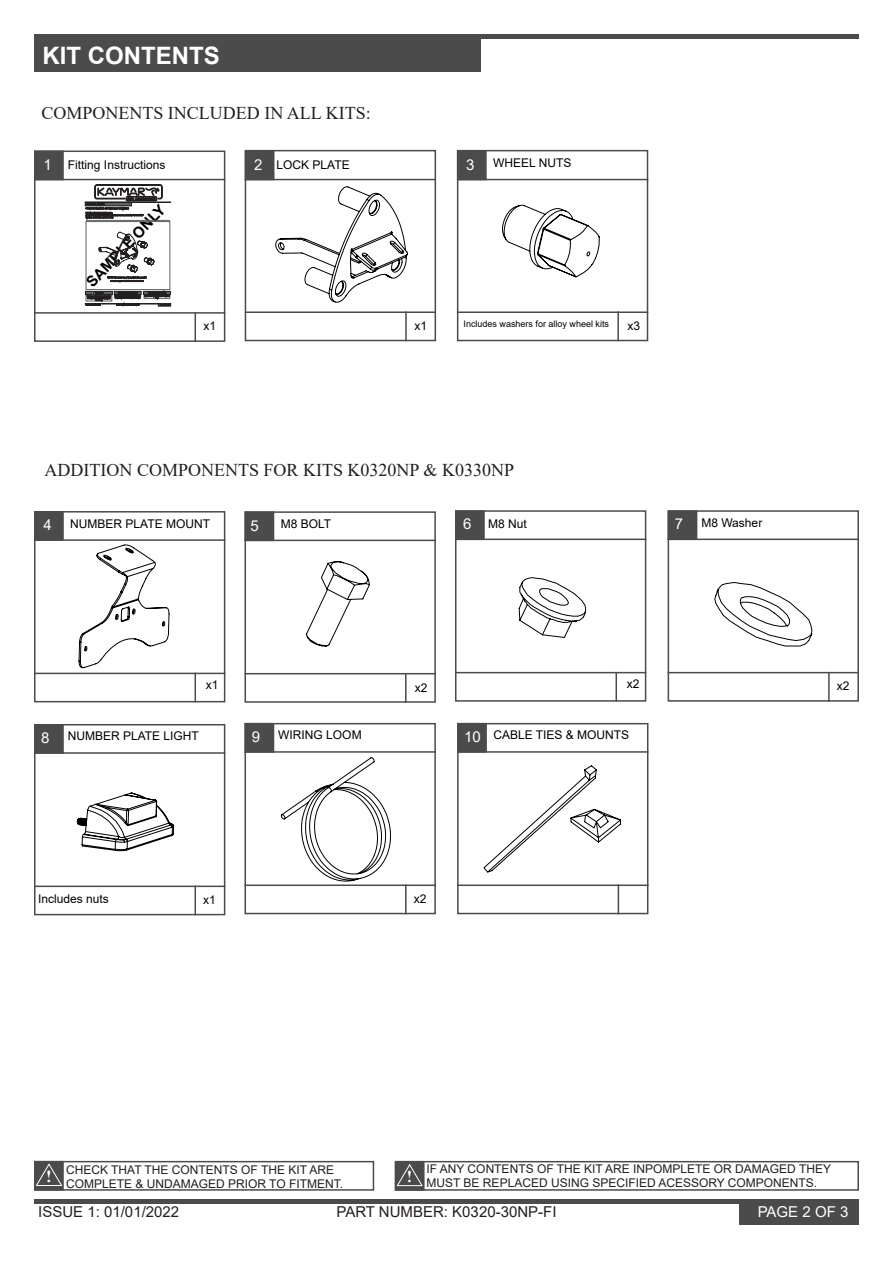
<style>
.page{position:relative;width:893px;height:1263px;background:#fff}
.page>*{position:absolute;margin:0;border:0;box-sizing:border-box;transform-origin:0 0}
.t1{font:700 24px "Arial";color:#fff}
.t2{font:18px "Times New Roman";color:#231f20}
.t3{font:700 16.65px "Times New Roman";color:#fff}
.t4{font:700 16.35px "Times New Roman";color:#fff}
.t5{font:15px "Arial";color:#231f20}
.t6{font:15px "Arial";color:#fff}
.t7{font:700 15px "Arial";color:#000}
.t8{font:12px/14.4px "Arial";color:#231f20}
.t9{font:12px "Arial";color:#000}
.t10{font:9px "Arial";color:#000}
</style>
<div class="page">
<div style="left:740px;top:1199px;width:119px;height:26px;background:#4b4b4b"></div>
<hr style="left:34px;top:1199px;width:825px;height:4px;background:#4b4b4b">
<div style="left:34px;top:37px;width:446px;height:34px;background:#4b4b4b"></div>
<hr style="left:34px;top:34px;width:825px;height:4px;background:#4b4b4b">
<div style="left:34px;top:151px;width:30px;height:29px;background:#4b4b4b"></div>
<div style="left:34px;top:151px;width:191px;height:191px;border:2px solid #4b4b4b"></div>
<hr style="left:34px;top:179px;width:191px;height:1px;background:#4b4b4b">
<hr style="left:34px;top:312px;width:191px;height:2px;background:#4b4b4b">
<hr style="left:195px;top:312px;width:1px;height:30px;background:#4b4b4b">
<div style="left:245px;top:151px;width:29px;height:29px;background:#4b4b4b"></div>
<div style="left:245px;top:150px;width:191px;height:191px;border:2px solid #4b4b4b"></div>
<hr style="left:245px;top:179px;width:191px;height:1px;background:#4b4b4b">
<hr style="left:245px;top:311px;width:191px;height:2px;background:#4b4b4b">
<hr style="left:405px;top:311px;width:2px;height:30px;background:#4b4b4b">
<div style="left:457px;top:151px;width:30px;height:29px;background:#4b4b4b"></div>
<div style="left:457px;top:150px;width:191px;height:191px;border:2px solid #4b4b4b"></div>
<hr style="left:457px;top:179px;width:191px;height:1px;background:#4b4b4b">
<hr style="left:457px;top:311px;width:191px;height:2px;background:#4b4b4b">
<hr style="left:617px;top:311px;width:2px;height:30px;background:#4b4b4b">
<div style="left:34px;top:1161px;width:30px;height:30px;background:#4b4b4b;border:2px solid #4b4b4b"></div>
<div style="left:34px;top:1161px;width:340px;height:30px;border:2px solid #4b4b4b"></div>
<svg style="left:35px;top:1163px;width:28px;height:24px"></svg>
<svg style="left:398px;top:1164px;width:27px;height:24px"></svg>
<div style="left:395px;top:1161px;width:464px;height:30px;border:2px solid #4b4b4b"></div>
<svg style="left:396px;top:1163px;width:27px;height:24px"></svg>
<div style="left:34px;top:511px;width:30px;height:30px;background:#4b4b4b"></div>
<div style="left:34px;top:511px;width:191px;height:191px;border:2px solid #4b4b4b"></div>
<hr style="left:34px;top:539px;width:191px;height:2px;background:#4b4b4b">
<hr style="left:34px;top:673px;width:191px;height:1px;background:#4b4b4b">
<svg style="left:195px;top:674px;width:1px;height:28px"></svg>
<div style="left:455px;top:510px;width:30px;height:30px;background:#4b4b4b"></div>
<div style="left:455px;top:510px;width:191px;height:192px;border:2px solid #4b4b4b"></div>
<hr style="left:455px;top:539px;width:191px;height:1px;background:#4b4b4b">
<hr style="left:455px;top:672px;width:191px;height:1px;background:#4b4b4b">
<hr style="left:615px;top:672px;width:2px;height:30px;background:#4b4b4b">
<div style="left:668px;top:510px;width:29px;height:30px;background:#4b4b4b"></div>
<div style="left:668px;top:510px;width:191px;height:192px;border:2px solid #4b4b4b"></div>
<hr style="left:668px;top:539px;width:191px;height:1px;background:#4b4b4b">
<hr style="left:668px;top:672px;width:191px;height:1px;background:#4b4b4b">
<hr style="left:828px;top:672px;width:2px;height:30px;background:#4b4b4b">
<div style="left:244px;top:511px;width:30px;height:30px;background:#4b4b4b"></div>
<div style="left:244px;top:511px;width:192px;height:192px;border:2px solid #4b4b4b"></div>
<hr style="left:244px;top:540px;width:192px;height:1px;background:#4b4b4b">
<hr style="left:244px;top:673px;width:192px;height:1px;background:#4b4b4b">
<hr style="left:405px;top:673px;width:1px;height:30px;background:#4b4b4b">
<div style="left:457px;top:723px;width:30px;height:30px;background:#4b4b4b"></div>
<div style="left:457px;top:723px;width:191px;height:191px;border:2px solid #4b4b4b"></div>
<hr style="left:457px;top:751px;width:191px;height:2px;background:#4b4b4b">
<hr style="left:457px;top:884px;width:191px;height:2px;background:#4b4b4b">
<hr style="left:618px;top:884px;width:1px;height:30px;background:#4b4b4b">
<div style="left:244px;top:723px;width:30px;height:30px;background:#4b4b4b"></div>
<div style="left:244px;top:723px;width:192px;height:191px;border:2px solid #4b4b4b"></div>
<hr style="left:244px;top:751px;width:192px;height:2px;background:#4b4b4b">
<hr style="left:244px;top:884px;width:192px;height:2px;background:#4b4b4b">
<hr style="left:405px;top:884px;width:1px;height:30px;background:#4b4b4b">
<svg style="left:502px;top:204px;width:98px;height:74px"></svg>
<svg style="left:275px;top:186px;width:133px;height:117px"></svg>
<svg style="left:78px;top:544px;width:92px;height:124px"></svg>
<div style="left:34px;top:724px;width:30px;height:30px;background:#4b4b4b"></div>
<div style="left:34px;top:724px;width:191px;height:191px;border:2px solid #4b4b4b"></div>
<hr style="left:34px;top:752px;width:191px;height:2px;background:#4b4b4b">
<hr style="left:34px;top:885px;width:191px;height:2px;background:#4b4b4b">
<hr style="left:195px;top:885px;width:1px;height:30px;background:#4b4b4b">
<svg style="left:76px;top:792px;width:99px;height:59px"></svg>
<svg style="left:306px;top:561px;width:64px;height:86px"></svg>
<svg style="left:714px;top:582px;width:99px;height:65px"></svg>
<svg style="left:518px;top:577px;width:69px;height:61px"></svg>
<svg style="left:281px;top:757px;width:110px;height:125px"></svg>
<svg style="left:483px;top:765px;width:138px;height:108px"></svg>
<hr style="left:85px;top:304px;width:86px;height:1px;background:#5b6164">
<div style="left:85px;top:303px;width:86px;height:1px;border:1px solid #231f20"></div>
<div style="left:85px;top:202px;width:47px;height:4px;border:1px solid #231f20"></div>
<div style="left:85px;top:202px;width:86px;height:1px;border:1px solid #231f20"></div>
<div style="left:85px;top:291px;width:28px;height:4px;border:1px solid #231f20"></div>
<svg style="left:86px;top:184px;width:85px;height:122px"></svg>
<h1 class="t1" style="left:43px;top:39px;width:179px">KIT CONTENTS</h1>
<p class="t2" style="left:41px;top:100px;width:331px">COMPONENTS INCLUDED IN ALL KITS:</p>
<p class="t6" style="left:43px;top:154px;width:10px">1</p>
<p class="t9" style="left:68px;top:156px;width:99px">Fitting Instructions</p>
<p class="t6" style="left:254px;top:154px;width:10px">2</p>
<p class="t9" style="left:277px;top:156px;width:75px">LOCK PLATE</p>
<p class="t6" style="left:466px;top:154px;width:10px">3</p>
<p class="t9" style="left:493px;top:155px;width:80px">WHEEL NUTS</p>
<p class="t7" style="left:82px;top:277px;width:108px;rotate:-47deg">SAMPLE ONLY</p>
<p class="t10" style="left:464px;top:317px;width:147px">Includes washers for alloy wheel kits</p>
<p class="t9" style="left:204px;top:318px;width:14px">x1</p>
<p class="t9" style="left:415px;top:317px;width:14px">x1</p>
<p class="t9" style="left:627px;top:317px;width:14px">x3</p>
<p class="t2" style="left:45px;top:458px;width:471px">ADDITION COMPONENTS FOR KITS K0320NP &amp; K0330NP</p>
<p class="t6" style="left:43px;top:515px;width:10px">4</p>
<p class="t9" style="left:70px;top:515px;width:141px">NUMBER PLATE MOUNT</p>
<p class="t6" style="left:251px;top:515px;width:10px">5</p>
<p class="t9" style="left:281px;top:515px;width:52px">M8 BOLT</p>
<p class="t6" style="left:463px;top:514px;width:10px">6</p>
<p class="t9" style="left:488px;top:515px;width:40px">M8 Nut</p>
<p class="t6" style="left:675px;top:514px;width:10px">7</p>
<p class="t9" style="left:701px;top:514px;width:62px">M8 Washer</p>
<p class="t9" style="left:206px;top:676px;width:14px">x1</p>
<p class="t6" style="left:41px;top:727px;width:10px">8</p>
<p class="t9" style="left:68px;top:728px;width:133px">NUMBER PLATE LIGHT</p>
<p class="t9" style="left:415px;top:679px;width:14px">x2</p>
<p class="t9" style="left:627px;top:675px;width:14px">x2</p>
<p class="t6" style="left:252px;top:726px;width:10px">9</p>
<p class="t9" style="left:278px;top:727px;width:85px">WIRING LOOM</p>
<p class="t6" style="left:464px;top:726px;width:18px">10</p>
<p class="t9" style="left:493px;top:727px;width:137px">CABLE TIES &amp; MOUNTS</p>
<p class="t9" style="left:38px;top:890px;width:72px">Includes nuts</p>
<p class="t9" style="left:203px;top:891px;width:14px">x1</p>
<p class="t9" style="left:414px;top:890px;width:14px">x2</p>
<p class="t9" style="left:837px;top:678px;width:14px">x2</p>
<p class="t3" style="left:46px;top:1164px;width:7px">!</p>
<p class="t8" style="left:426px;top:1161px;width:406px">IF ANY CONTENTS OF THE KIT ARE INPOMPLETE OR DAMAGED THEY<br>MUST BE REPLACED USING SPECIFIED ACESSORY COMPONENTS.</p>
<p class="t8" style="left:66px;top:1162px;width:270px">CHECK THAT THE CONTENTS OF THE KIT ARE</p>
<p class="t8" style="left:66px;top:1176px;width:278px">COMPLETE &amp; UNDAMAGED PRIOR TO FITMENT.</p>
<p class="t4" style="left:407px;top:1165px;width:7px">!</p>
<p class="t5" style="left:38px;top:1202px;width:142px">ISSUE 1: 01/01/2022</p>
<p class="t5" style="left:336px;top:1202px;width:222px">PART NUMBER: K0320-30NP-FI</p>
<p class="t6" style="left:758px;top:1202px;width:92px">PAGE 2 OF 3</p>
</div>
